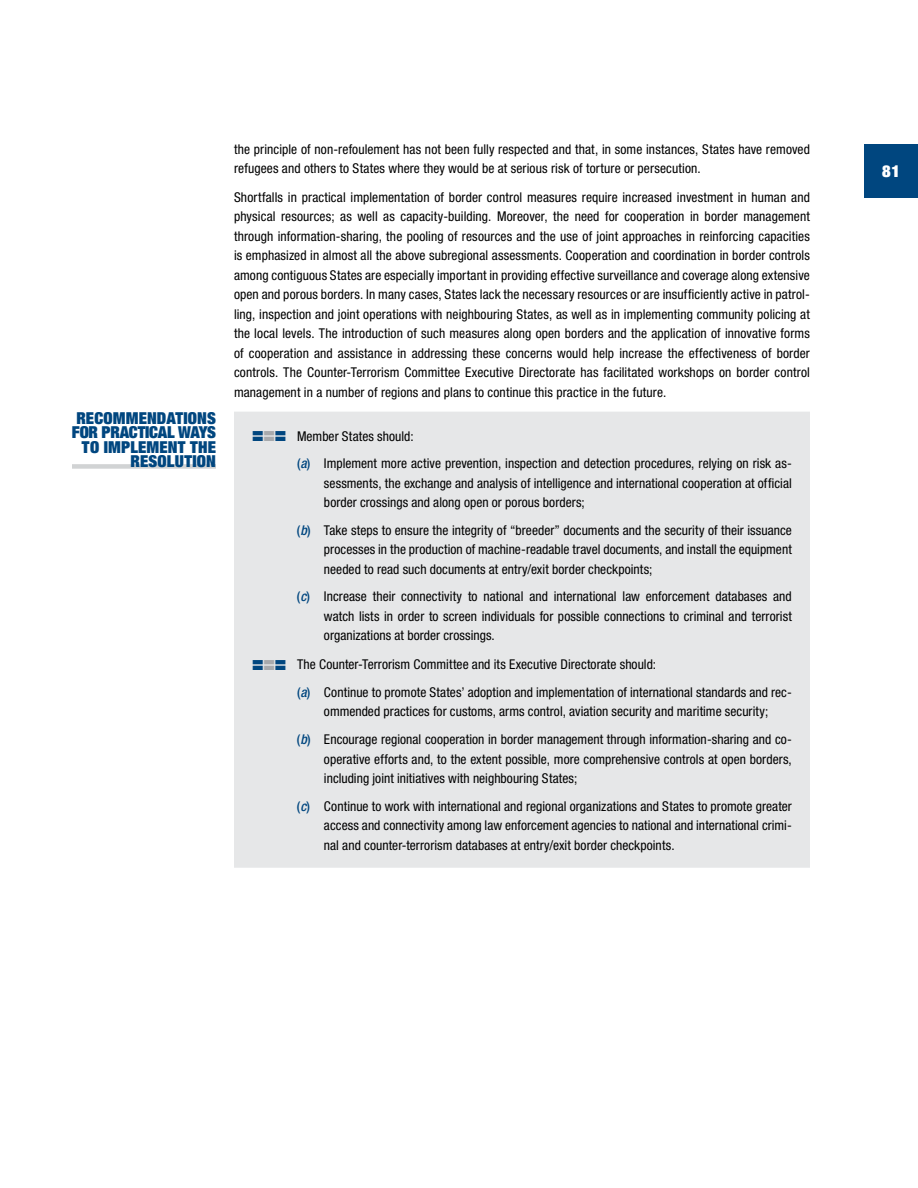
<style>
.page{position:relative;width:918px;height:1188px;background:#fff}
.page>*{position:absolute;margin:0;border:0;box-sizing:border-box;transform-origin:0 0}
.t1{font:900 condensed 16.5px/14.4px "Helvetica Neue LT Std";letter-spacing:.01em;color:#00467f;text-align:right}
.t2{font:900 condensed 16.5px "Helvetica Neue LT Std";color:#fff}
.t3{font:condensed 13.5px/19.5px "Helvetica Neue LT Std";letter-spacing:.005em;color:#000}
.s1{color:#00467f}
.s2{color:#a7a9ac}
.s3{font-weight:500;color:#00467f}
.s4{font-weight:500;font-style:italic;color:#00467f}
</style>
<div class="page">
<div style="left:864px;top:144px;width:54px;height:54px;background:#00467f"></div>
<div style="left:234px;top:412px;width:576px;height:456px;background:#e6e7e8"></div>
<div style="left:72px;top:464px;width:144px;height:5px;background:#d1d3d4"></div>
<p class="t1" style="left:72px;top:411px;width:146px">RECOMMENDATIONS<br>FOR PRACTICAL WAYS<br>TO IMPLEMENT THE<br>RESOLUTION</p>
<p class="t3" style="left:234px;top:139px;width:577px">the principle of non-refoulement has not been fully respected and that, in some instances, States have removed refugees and others to States where they would be at serious risk of torture or persecution.</p>
<p class="t3" style="left:234px;top:187px;width:578px;text-align:justify">Shortfalls in practical implementation of border control measures require increased investment in human and physical resources; as well as capacity-building. Moreover, the need for cooperation in border management through information-sharing, the pooling of resources and the use of joint approaches in reinforcing capacities is emphasized in almost all the above subregional assessments. Cooperation and coordination in border controls among contiguous States are especially important in providing effective surveillance and coverage along extensive open and porous borders. In many cases, States lack the necessary resources or are insufficiently active in patrol&shy;ling, inspection and joint operations with neighbouring States, as well as in implementing community policing at the local levels. The introduction of such measures along open borders and the application of innovative forms of cooperation and assistance in addressing these concerns would help increase the effectiveness of border controls. The Counter-Terrorism Committee Executive Directorate has facilitated workshops on border control management in a number of regions and plans to continue this practice in the future.</p>
<p class="t3" style="left:297px;top:422px;width:496px;line-height:27.6px;text-indent:-45px"><span class="s1">•</span><span class="s2">•</span><span class="s1">•</span> Member States should:<br><span class="s3">(</span><span class="s4">a</span><span class="s3">)</span> Implement more active prevention, inspection and detection procedures, relying on risk as-</p>
<p class="t3" style="left:324px;top:473px;width:469px">sessments, the exchange and analysis of intelligence and international cooperation at official border crossings and along open or porous borders;</p>
<p class="t3" style="left:324px;top:520px;width:469px;text-align:justify;text-indent:-27px"><span class="s3">(</span><span class="s4">b</span><span class="s3">)</span> Take steps to ensure the integrity of “breeder” documents and the security of their issuance processes in the production of machine-readable travel documents, and install the equipment needed to read such documents at entry/exit border checkpoints;</p>
<p class="t3" style="left:324px;top:587px;width:469px;text-align:justify;text-indent:-27px"><span class="s3">(</span><span class="s4">c</span><span class="s3">)</span> Increase their connectivity to national and international law enforcement databases and watch lists in order to screen individuals for possible connections to criminal and terrorist organizations at border crossings.</p>
<p class="t3" style="left:297px;top:651px;width:496px;line-height:27.6px;text-indent:-45px"><span class="s1">•</span><span class="s2">•</span><span class="s1">•</span> The Counter-Terrorism Committee and its Executive Directorate should:<br><span class="s3">(</span><span class="s4">a</span><span class="s3">)</span> Continue to promote States’ adoption and implementation of international standards and rec-</p>
<p class="t3" style="left:297px;top:698px;width:497px;line-height:27.6px;text-align:center">ommended practices for customs, arms control, aviation security and maritime security;<br><span class="s3">(</span><span class="s4">b</span><span class="s3">)</span> Encourage regional cooperation in border management through information-sharing and co-</p>
<p class="t3" style="left:324px;top:749px;width:469px">operative efforts and, to the extent possible, more comprehensive controls at open borders, including joint initiatives with neighbouring States;</p>
<p class="t3" style="left:324px;top:796px;width:470px;text-align:justify;text-indent:-27px"><span class="s3">(</span><span class="s4">c</span><span class="s3">)</span> Continue to work with international and regional organizations and States to promote greater access and connectivity among law enforcement agencies to national and international crimi&shy;nal and counter-terrorism databases at entry/exit border checkpoints.</p>
<p class="t2" style="left:882px;top:160px;width:19px">81</p>
</div>
